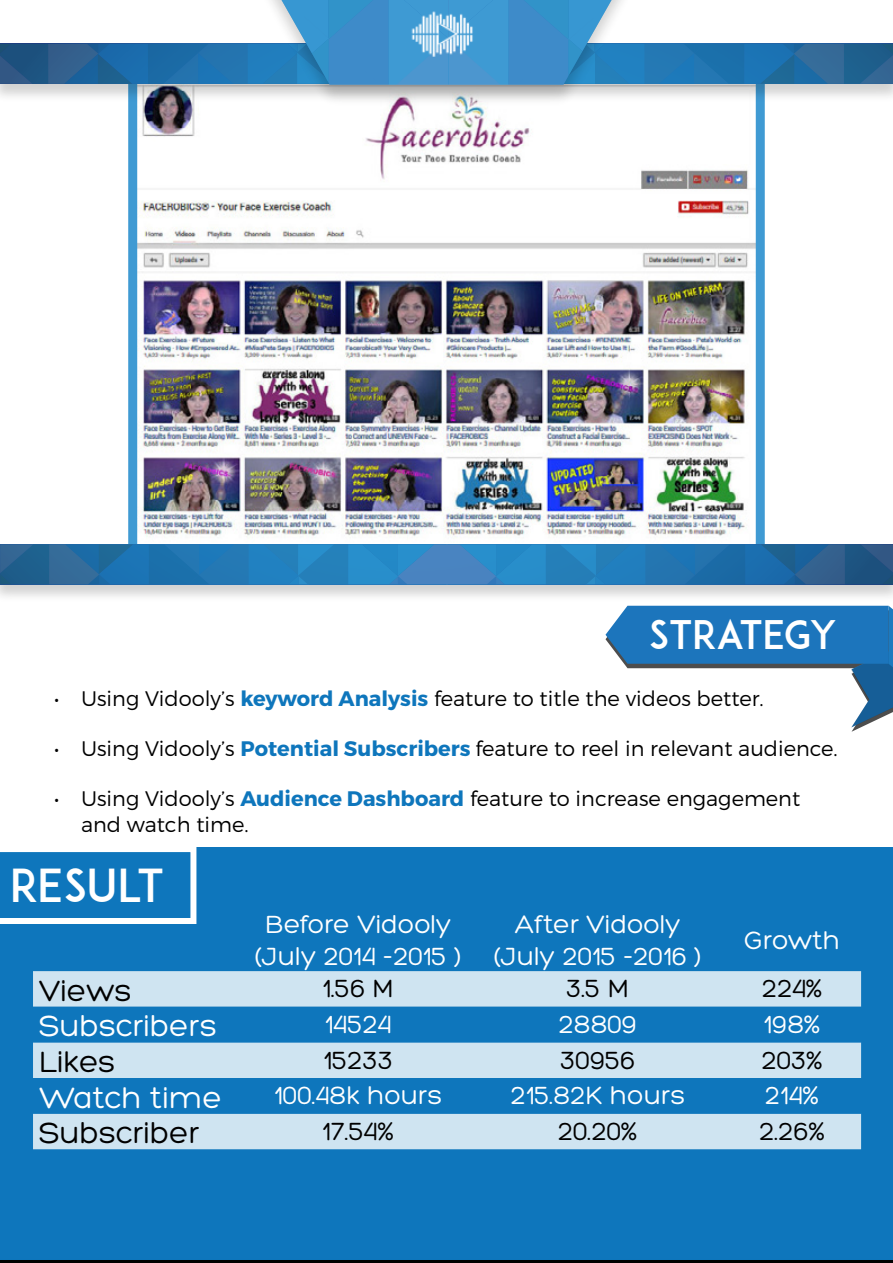
<style>
.page{position:relative;width:893px;height:1263px;background:#fff}
.page>*{position:absolute;margin:0;border:0;box-sizing:border-box;transform-origin:0 0}
.t1{font:45px "ADAM.CGPRO";letter-spacing:-.015em;color:#fff}
.t2{font:39px "ADAM.CGPRO";letter-spacing:-.015em;color:#fff}
.t3{font:31.5px "Hero";color:#000}
.t4{font:31.5px "Hero";color:#fff}
.t5{font:27px/32.4px "Hero";color:#fff;text-align:center}
.t6{font:27px "Hero";color:#000}
.t7{font:300 21px/25.2px "Montserrat";color:#000}
.s1{font-weight:700;color:#0e76bc}
</style>
<div class="page">
<div style="left:0;top:848px;width:892px;height:415px;background:#0e76bc"></div>
<svg style="left:605px;top:606px;width:288px;height:126px"></svg>
<img style="left:128px;top:314px;width:637px;height:226px">
<img style="left:0;top:540px;width:893px;height:66px">
<svg style="left:0;top:544px;width:893px;height:40px;background:#2676af"></svg>
<img style="left:0;top:85px;width:893px;height:229px">
<svg style="left:0;top:0;width:893px;height:85px"></svg>
<div style="left:33px;top:971px;width:828px;height:178px;background:#cfe4f1"></div>
<svg style="left:33px;top:1007px;width:828px;height:107px"></svg>
<hr style="left:0;top:1260px;width:893px;height:3px;background:#000">
<img style="left:406px;top:3px;width:72px;height:62px">
<svg style="left:0;top:847px;width:199px;height:77px"></svg>
<h2 class="t2" style="left:649px;top:611px;width:189px">STRATEGY</h2>
<p class="t7" style="left:54px;top:685px;width:711px">• Using Vidooly’s <span class="s1">keyword Analysis</span> feature to title the videos better.</p>
<p class="t7" style="left:54px;top:736px;width:785px">• Using Vidooly’s <span class="s1">Potential Subscribers</span> feature to reel in relevant audience.</p>
<p class="t7" style="left:81px;top:786px;width:721px;text-indent:-27px">• Using Vidooly’s <span class="s1">Audience Dashboard</span> feature to increase engagement and watch time.</p>
<h1 class="t1" style="left:10px;top:858px;width:155px">RESULT</h1>
<p class="t5" style="left:255px;top:908px;width:208px">Before Vidooly (July 2014 -2015 )</p>
<p class="t5" style="left:494px;top:908px;width:209px">After Vidooly (July 2015 -2016 )</p>
<p class="t5" style="left:744px;top:924px;width:98px">Growth</p>
<h3 class="t3" style="left:39px;top:974px;width:94px">Views</h3>
<p class="t6" style="left:322px;top:975px;width:73px">1.56 M</p>
<p class="t6" style="left:566px;top:975px;width:65px">3.5 M</p>
<p class="t6" style="left:762px;top:975px;width:63px">224%</p>
<h3 class="t4" style="left:39px;top:1010px;width:179px">Subscribers</h3>
<p class="t5" style="left:325px;top:1008px;width:68px">14524</p>
<p class="t5" style="left:559px;top:1008px;width:80px">28809</p>
<p class="t5" style="left:764px;top:1008px;width:59px">198%</p>
<h3 class="t3" style="left:39px;top:1046px;width:78px">Likes</h3>
<p class="t6" style="left:323px;top:1046px;width:71px">15233</p>
<p class="t6" style="left:560px;top:1046px;width:77px">30956</p>
<p class="t6" style="left:761px;top:1046px;width:63px">203%</p>
<h3 class="t4" style="left:39px;top:1081px;width:184px">Watch time</h3>
<p class="t5" style="left:274px;top:1079px;width:170px">100.48k hours</p>
<p class="t5" style="left:510px;top:1079px;width:176px">215.82K hours</p>
<p class="t5" style="left:765px;top:1079px;width:56px">214%</p>
<h3 class="t3" style="left:39px;top:1117px;width:162px">Subscriber</h3>
<p class="t6" style="left:322px;top:1117px;width:74px">17.54%</p>
<p class="t6" style="left:558px;top:1117px;width:82px">20.20%</p>
<p class="t6" style="left:759px;top:1117px;width:68px">2.26%</p>
</div>
